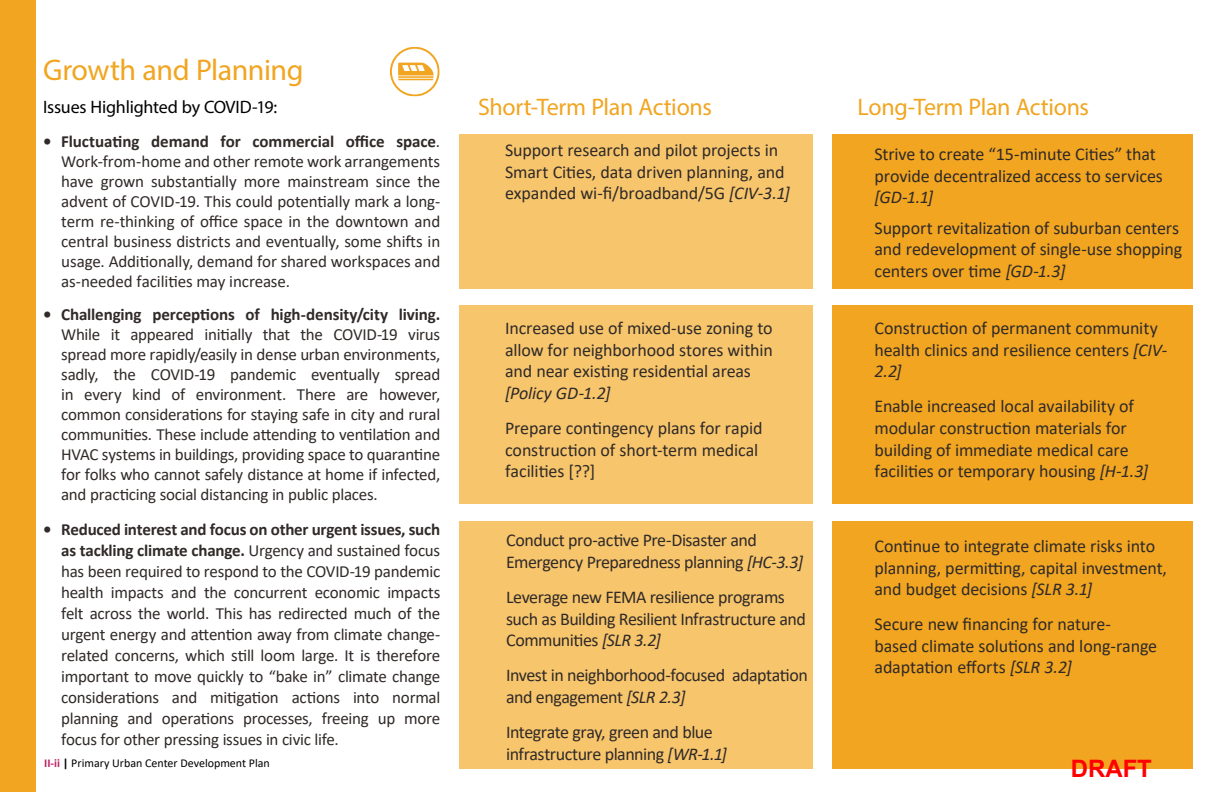
<style>
.page{position:relative;width:1224px;height:792px;background:#fff}
.page>*{position:absolute;margin:0;border:0;box-sizing:border-box;transform-origin:0 0}
.t1{font:30px "Myriad Pro";letter-spacing:-.015em;color:#f1a520}
.t2{font:24px "Myriad Pro";letter-spacing:-.015em;color:#f1a520}
.t3{font:700 24px "Arial";color:#f00}
.t4{font:18px/21.6px "Calibri";letter-spacing:-.01em;color:#302a28}
.t5{font:18px/21.6px "Calibri";letter-spacing:-.03em;color:#302a28}
.t6{font:18px "Myriad Pro";letter-spacing:-.015em;color:#000}
.t7{font:italic 18px "Calibri";letter-spacing:-.005em;color:#302a28}
.t8{font:17px/20px "Calibri";letter-spacing:-.015em;color:#302a28;text-align:justify}
.t9{font:700 17px "Calibri";letter-spacing:-.01em;color:#302a28}
.t10{font:12px "Calibri";color:#000}
.s1{font-weight:700}
.s2{font-weight:700;color:#bd2066}
.s3{font-style:italic}
</style>
<div class="page">
<div style="left:460px;top:134px;width:353px;height:155px;background:#f7c56c"></div>
<div style="left:832px;top:134px;width:361px;height:155px;background:#f1a520"></div>
<div style="left:0;top:0;width:36px;height:792px;background:#f1a520"></div>
<svg style="left:390px;top:47px;width:50px;height:50px"></svg>
<div style="left:460px;top:306px;width:353px;height:198px;background:#f7c56c"></div>
<div style="left:460px;top:521px;width:353px;height:248px;background:#f7c56c"></div>
<div style="left:832px;top:306px;width:361px;height:198px;background:#f1a520"></div>
<div style="left:832px;top:521px;width:361px;height:248px;background:#f1a520"></div>
<h1 class="t1" style="left:43px;top:51px;width:262px">Growth and Planning</h1>
<p class="t6" style="left:43px;top:96px;width:235px">Issues Highlighted by COVID-19:</p>
<p class="t8" style="left:61px;top:131px;width:381px;text-indent:-18px"><span class="s1">• Fluctuating demand for commercial office space</span>.<br>Work-from-home and other remote work arrangements have grown substantially more mainstream since the advent of COVID-19. This could potentially mark a long&shy;term re-thinking of office space in the downtown and central business districts and eventually, some shifts in usage. Additionally, demand for shared workspaces and as-needed facilities may increase.</p>
<p class="t9" style="left:43px;top:303px;width:399px">• Challenging perceptions of high-density/city living.</p>
<p class="t8" style="left:61px;top:324px;width:381px">While it appeared initially that the COVID-19 virus spread more rapidly/easily in dense urban environments, sadly, the COVID-19 pandemic eventually spread in every kind of environment. There are however, common considerations for staying safe in city and rural communities. These include attending to ventilation and HVAC systems in buildings, providing space to quarantine for folks who cannot safely distance at home if infected, and practicing social distancing in public places.</p>
<p class="t8" style="left:61px;top:518px;width:381px;line-height:21px;text-indent:-18px"><span class="s1">• Reduced interest and focus on other urgent issues, such as tackling climate change.</span> Urgency and sustained focus has been required to respond to the COVID-19 pandemic health impacts and the concurrent economic impacts felt across the world. This has redirected much of the urgent energy and attention away from climate change&shy;related concerns, which still loom large. It is therefore important to move quickly to “bake in” climate change considerations and mitigation actions into normal planning and operations processes, freeing up more focus for other pressing issues in civic life.</p>
<p class="t10" style="left:44px;top:755px;width:227px"><span class="s2">II-ii</span> <span class="s1">|</span> Primary Urban Center Development Plan</p>
<h2 class="t2" style="left:478px;top:92px;width:235px">Short-Term Plan Actions</h2>
<h2 class="t2" style="left:858px;top:92px;width:233px">Long-Term Plan Actions</h2>
<p class="t4" style="left:505px;top:139px;width:286px">Support research and pilot projects in<br>Smart Cities, data driven planning, and expanded wi-fi/broadband/5G <span class="s3">[CIV-3.1]</span></p>
<p class="t4" style="left:875px;top:143px;width:290px">Strive to create “15-minute Cities” that provide decentralized access to services</p>
<p class="t7" style="left:875px;top:185px;width:60px">[GD-1.1]</p>
<p class="t4" style="left:875px;top:216px;width:309px">Support revitalization of suburban centers and redevelopment of single-use shopping centers over time <span class="s3">[GD-1.3]</span></p>
<p class="t4" style="left:505px;top:317px;width:269px;text-align:justify">Increased use of mixed-use zoning to allow for neighborhood stores within and near existing residential areas</p>
<p class="t7" style="left:505px;top:380px;width:107px">[Policy GD-1.2]</p>
<p class="t4" style="left:505px;top:417px;width:259px">Prepare contingency plans for rapid construction of short-term medical facilities [??]</p>
<p class="t4" style="left:506px;top:529px;width:299px">Conduct pro-active Pre-Disaster and<br>Emergency Preparedness planning <span class="s3">[HC-3.3]</span></p>
<p class="t5" style="left:506px;top:586px;width:301px">Leverage new FEMA resilience programs such as Building Resilient Infrastructure and<br>Communities <span class="s3">[SLR 3.2]</span></p>
<p class="t4" style="left:506px;top:664px;width:303px">Invest in neighborhood-focused adaptation and engagement <span class="s3">[SLR 2.3]</span></p>
<p class="t5" style="left:506px;top:721px;width:223px">Integrate gray, green and blue infrastructure planning <span class="s3">[WR-1.1]</span></p>
<p class="t4" style="left:875px;top:317px;width:294px">Construction of permanent community health clinics and resilience centers <span class="s3">[CIV-<br>2.2]</span></p>
<p class="t4" style="left:875px;top:395px;width:275px">Enable increased local availability of modular construction materials for building of immediate medical care facilities or temporary housing <span class="s3">[H-1.3]</span></p>
<p class="t4" style="left:875px;top:535px;width:294px">Continue to integrate climate risks into planning, permitting, capital investment, and budget decisions <span class="s3">[SLR 3.1]</span></p>
<p class="t4" style="left:875px;top:613px;width:284px">Secure new financing for nature&shy;based climate solutions and long-range adaptation efforts <span class="s3">[SLR 3.2]</span></p>
<h2 class="t3" style="left:1071px;top:753px;width:83px">DRAFT</h2>
</div>
